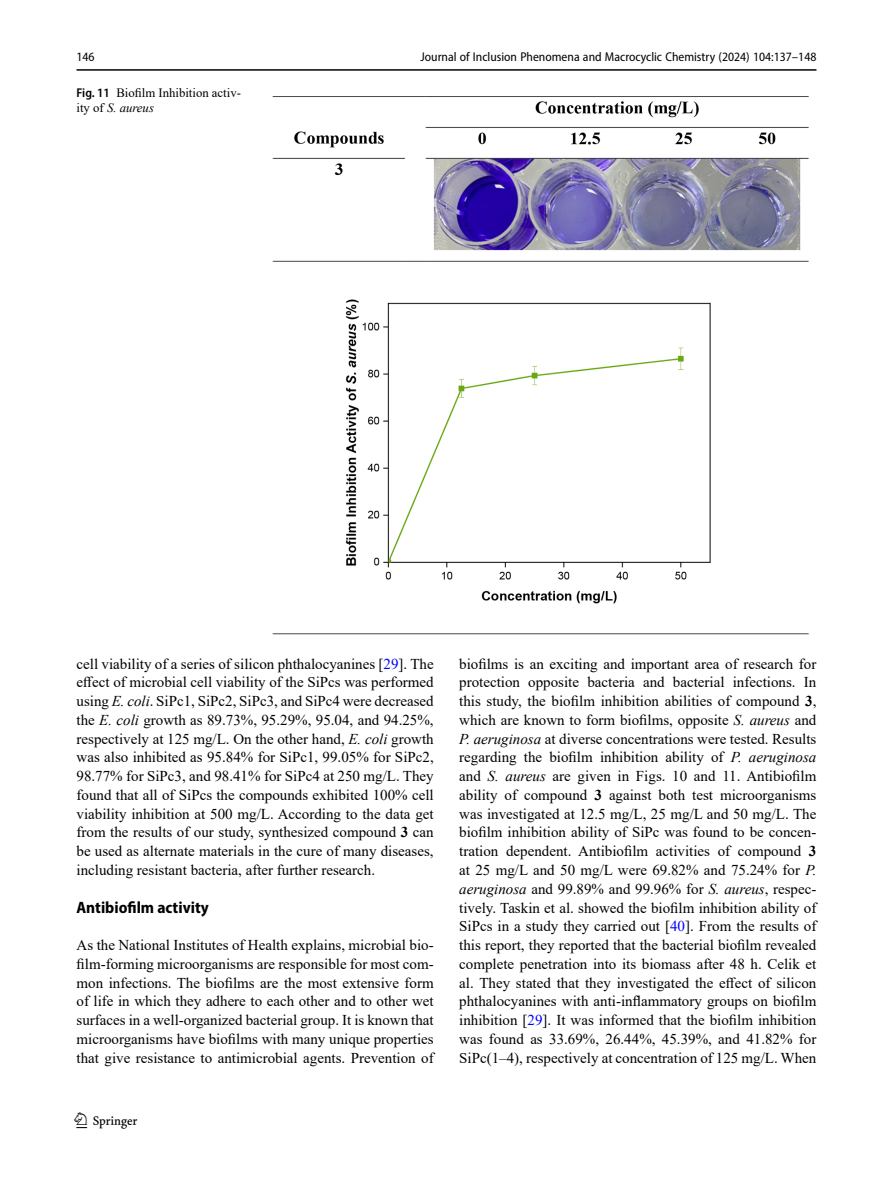
<style>
.page{position:relative;width:893px;height:1187px;background:#fff}
.page>*{position:absolute;margin:0;border:0;box-sizing:border-box;transform-origin:0 0}
.t1{font:22.5px "Springnew";color:#000}
.Head_2{font:700 semi-condensed 16.5px "Myriad Pro";color:#000}
.Body_Text{font:15px/18.8px "Times New Roman";color:#000;text-align:justify}
.t2{font:semi-condensed 12.75px "Myriad Pro";color:#000}
.Figure_Caption_Side{font:12.75px/15px "Times New Roman";color:#000}
.s1{font-family:"Myriad Pro";font-weight:600;font-stretch:semi-condensed}
.s2{font-style:italic}
.s3{color:#00f}
.s4{font-weight:700}
</style>
<div class="page">
<hr style="left:77px;top:69px;width:739px;height:2px;background:#000">
<img style="left:272px;top:96px;width:537px;height:539px">
<p class="t2" style="left:77px;top:49px;width:20px">146</p>
<p class="Figure_Caption_Side" style="left:77px;top:84px;width:166px"><span class="s1">Fig. 11</span> Biofilm Inhibition activ&shy;ity of <span class="s2">S. aureus</span></p>
<p class="t2" style="left:421px;top:49px;width:397px">Journal of Inclusion Phenomena and Macrocyclic Chemistry (2024) 104:137–148</p>
<p class="Body_Text" style="left:77px;top:653px;width:359px">cell viability of a series of silicon phthalocyanines [<span class="s3">29</span>]. The effect of microbial cell viability of the SiPcs was performed using <span class="s2">E. coli</span>. SiPc1, SiPc2, SiPc3, and SiPc4 were decreased the <span class="s2">E. coli</span> growth as 89.73%, 95.29%, 95.04, and 94.25%, respectively at 125 mg/L. On the other hand, <span class="s2">E. coli</span> growth was also inhibited as 95.84% for SiPc1, 99.05% for SiPc2, 98.77% for SiPc3, and 98.41% for SiPc4 at 250 mg/L. They found that all of SiPcs the compounds exhibited 100% cell viability inhibition at 500 mg/L. According to the data get from the results of our study, synthesized compound <span class="s4">3</span> can be used as alternate materials in the cure of many diseases, including resistant bacteria, after further research.</p>
<p class="Head_2" style="left:77px;top:896px;width:134px">Antibiofilm activity</p>
<p class="Body_Text" style="left:77px;top:935px;width:359px">As the National Institutes of Health explains, microbial bio&shy;film-forming microorganisms are responsible for most com&shy;mon infections. The biofilms are the most extensive form of life in which they adhere to each other and to other wet surfaces in a well-organized bacterial group. It is known that microorganisms have biofilms with many unique properties that give resistance to antimicrobial agents. Prevention of</p>
<h1 class="t1" style="left:77px;top:1107px;width:63px">1 3</h1>
<p class="Body_Text" style="left:459px;top:653px;width:359px">biofilms is an exciting and important area of research for protection opposite bacteria and bacterial infections. In this study, the biofilm inhibition abilities of compound <span class="s4">3</span>, which are known to form biofilms, opposite <span class="s2">S. aureus</span> and <span class="s2">P. aeruginosa</span> at diverse concentrations were tested. Results regarding the biofilm inhibition ability of <span class="s2">P. aeruginosa </span>and <span class="s2">S. aureus</span> are given in Figs. 10 and 11. Antibiofilm ability of compound <span class="s4">3</span> against both test microorganisms was investigated at 12.5 mg/L, 25 mg/L and 50 mg/L. The biofilm inhibition ability of SiPc was found to be concen&shy;tration dependent. Antibiofilm activities of compound <span class="s4">3 </span>at 25 mg/L and 50 mg/L were 69.82% and 75.24% for <span class="s2">P. aeruginosa</span> and 99.89% and 99.96% for <span class="s2">S. aureus</span>, respec&shy;tively. Taskin et al. showed the biofilm inhibition ability of SiPcs in a study they carried out [<span class="s3">40</span>]. From the results of this report, they reported that the bacterial biofilm revealed complete penetration into its biomass after 48 h. Celik et al. They stated that they investigated the effect of silicon phthalocyanines with anti-inflammatory groups on biofilm inhibition [<span class="s3">29</span>]. It was informed that the biofilm inhibition was found as 33.69%, 26.44%, 45.39%, and 41.82% for SiPc(1–4), respectively at concentration of 125 mg/L. When</p>
</div>
